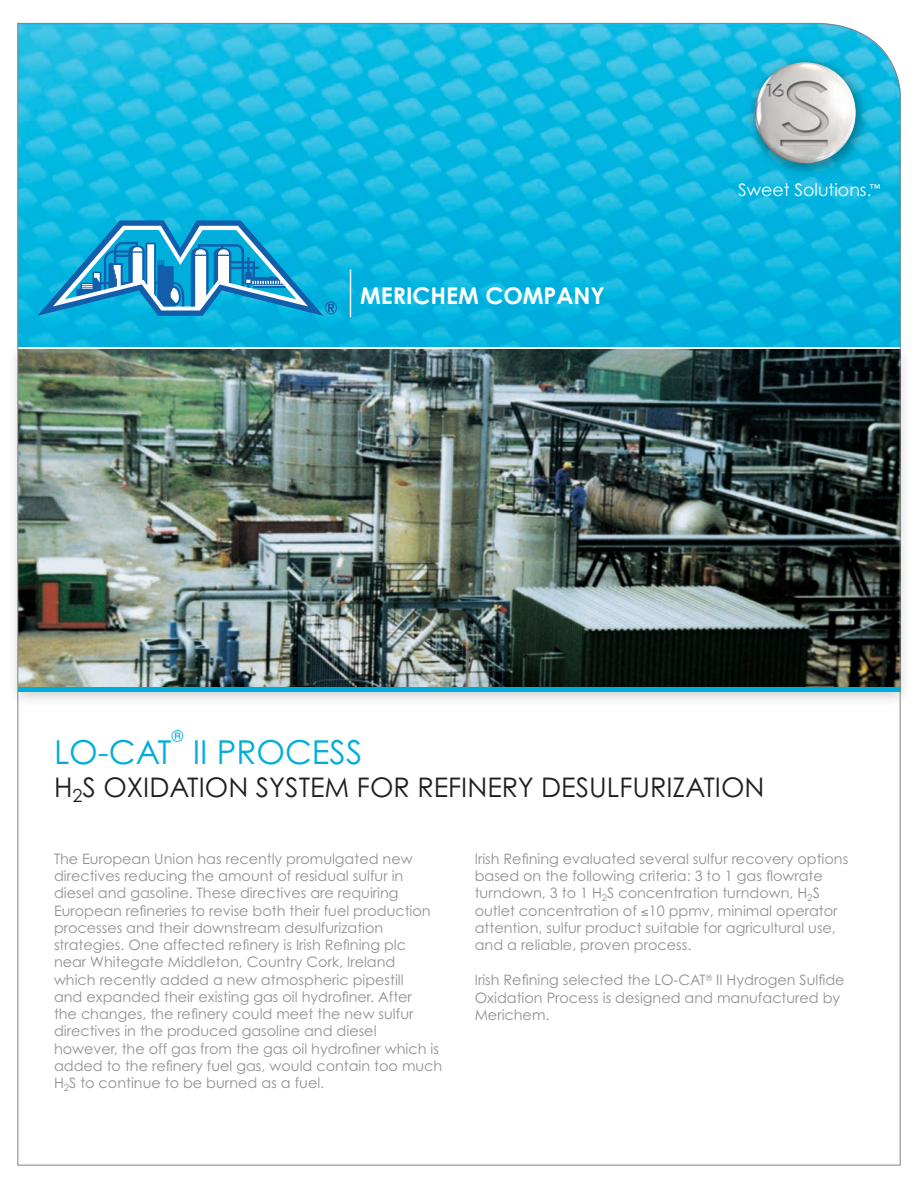
<style>
.page{position:relative;width:918px;height:1188px;background:#fff}
.page>*{position:absolute;margin:0;border:0;box-sizing:border-box;transform-origin:0 0}
.t1{font:33px "Century Gothic";color:#00aedc}
.Subtitle{font:27px "Century Gothic";color:#231f20}
.t2{font:700 23.1px "Century Gothic";color:#fff}
.t3{font:17.4px "Century Gothic";color:#fff}
.t4{font:16.2px "Century Gothic";color:#00aedc}
.Body{font:14.4px/17.2px "Century Gothic";color:#919295}
</style>
<div class="page">
<div style="left:6px;top:342px;width:905px;height:365px;background:#f8f8f8"></div>
<img style="left:17px;top:23px;width:884px;height:1143px">
<h3 class="t2" style="left:360px;top:281px;width:246px">MERICHEM COMPANY</h3>
<p class="t3" style="left:738px;top:179px;width:144px">Sweet Solutions.<sup>™</sup></p>
<p class="t4" style="left:172px;top:726px;width:14px">®</p>
<p class="t1" style="left:193px;top:732px;width:171px">II PROCESS</p>
<p class="Subtitle" style="left:54px;top:771px;width:712px">H<sub>2</sub>S OXIDATION SYSTEM FOR REFINERY DESULFURIZATION</p>
<p class="t1" style="left:54px;top:732px;width:119px">LO-CAT</p>
<p class="Body" style="left:54px;top:850px;width:390px">The European Union has recently promulgated new directives reducing the amount of residual sulfur in diesel and gasoline. These directives are requiring European refineries to revise both their fuel production processes and their downstream desulfurization strategies. One affected refinery is Irish Refining plc<br>near Whitegate Middleton, Country Cork, Ireland<br>which recently added a new atmospheric pipestill<br>and expanded their existing gas oil hydrofiner. After<br>the changes, the refinery could meet the new sulfur directives in the produced gasoline and diesel however, the off gas from the gas oil hydrofiner which is added to the refinery fuel gas, would contain too much H<sub>2</sub>S to continue to be burned as a fuel.</p>
<p class="Body" style="left:475px;top:850px;width:375px">Irish Refining evaluated several sulfur recovery options based on the following criteria: 3 to 1 gas flowrate turndown, 3 to 1 H<sub>2</sub>S concentration turndown, H<sub>2</sub>S outlet concentration of ≤10 ppmv, minimal operator attention, sulfur product suitable for agricultural use, and a reliable, proven process.</p>
<p class="Body" style="left:475px;top:971px;width:371px">Irish Refining selected the LO-CAT<sup>®</sup> II Hydrogen Sulfide<br>Oxidation Process is designed and manufactured by<br>Merichem.</p>
</div>
